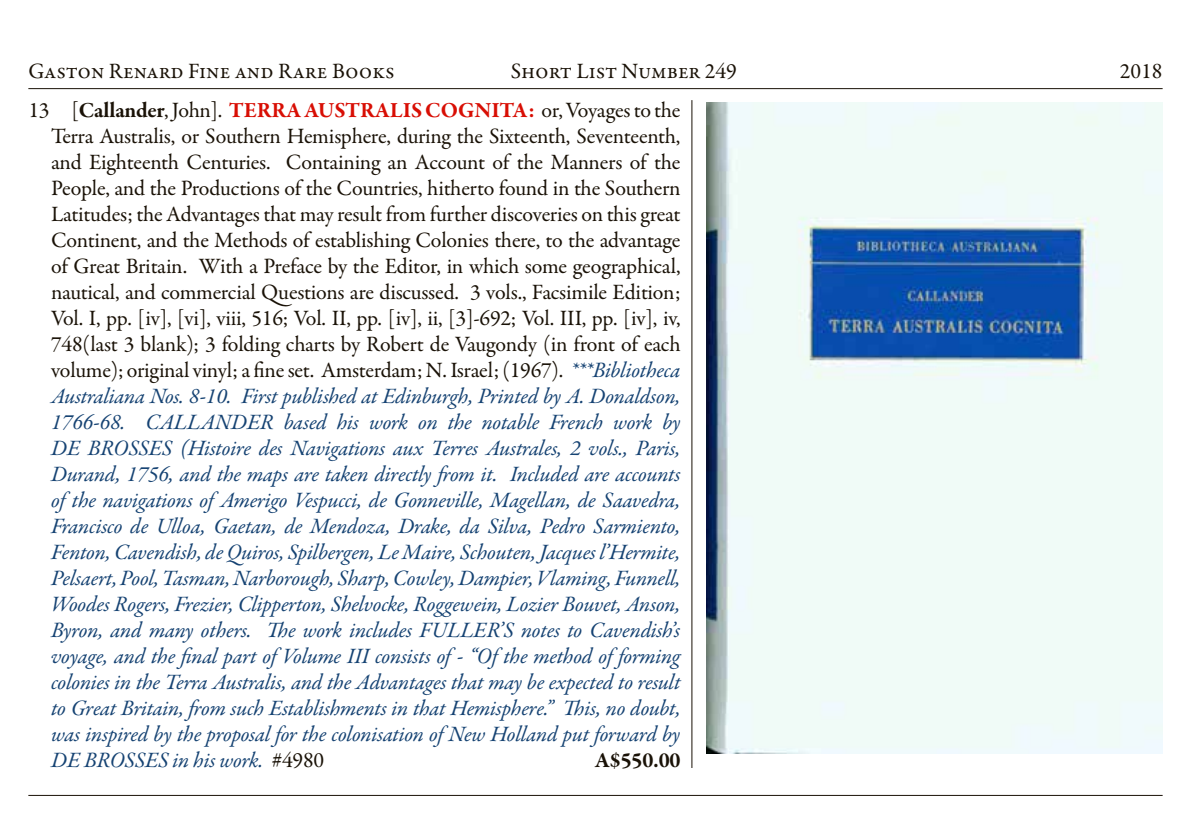
<style>
.page{position:relative;width:1191px;height:840px;background:#fff}
.page>*{position:absolute;margin:0;border:0;box-sizing:border-box;transform-origin:0 0}
.t1{font:italic 22px/26px "Garamond Premr Pro";letter-spacing:-.01em;color:#164373;text-align:justify}
.t2{font:22px "Garamond Premr Pro";color:#1a1207}
.t3{font:700 22px "Garamond Premr Pro";color:#1a1207}
.s1{font-style:normal;color:#1a1207}
.s2{font-weight:700;font-style:normal;color:#1a1207}
.s3{font-weight:700;font-style:normal;color:#d80e04}
</style>
<div class="page">
<hr style="left:28px;top:88px;width:1134px;height:1px;background:#1a1207">
<hr style="left:28px;top:794px;width:1134px;height:1px;background:#1a1207">
<hr style="left:691px;top:100px;width:1px;height:667px;background:#1a1207">
<img style="left:706px;top:103px;width:456px;height:650px">
<p class="t2" style="left:28px;top:57px;width:368px">Gaston Renard Fine and Rare Books</p>
<p class="t2" style="left:511px;top:57px;width:228px">Short List Number 249</p>
<p class="t2" style="left:1119px;top:57px;width:44px">2018</p>
<p class="t1" style="left:51px;top:98px;width:631px;text-indent:-23px"><span class="s1">13 [</span><span class="s2">Callander</span><span class="s1">, John].</span> <span class="s3">TERRA AUSTRALIS COGNITA:</span> <span class="s1">or, Voyages to the Terra Australis, or Southern Hemisphere, during the Sixteenth, Seventeenth, and Eighteenth Centuries. Containing an Account of the Manners of the People, and the Productions of the Countries, hitherto found in the Southern Latitudes; the Advantages that may result from further discoveries on this great Continent, and the Methods of establishing Colonies there, to the advantage of Great Britain. With a Preface by the Editor, in which some geographical, nautical, and commercial Questions are discussed. 3 vols., Facsimile Edition; Vol. I, pp. [iv], [vi], viii, 516; Vol. II, pp. [iv], ii, [3]-692; Vol. III, pp. [iv], iv, 748(last 3 blank); 3 folding charts by Robert de Vaugondy (in front of each volume); original vinyl; a fine set. Amsterdam; N. Israel; (1967).</span> ***Bibliotheca Australiana Nos. 8-10. First published at Edinburgh, Printed by A. Donaldson, 1766-68. CALLANDER based his work on the notable French work by DE BROSSES (Histoire des Navigations aux Terres Australes, 2 vols., Paris, Durand, 1756, and the maps are taken directly from it. Included are accounts of the navigations of Amerigo Vespucci, de Gonneville, Magellan, de Saavedra, Francisco de Ulloa, Gaetan, de Mendoza, Drake, da Silva, Pedro Sarmiento, Fenton, Cavendish, de Quiros, Spilbergen, Le Maire, Schouten, Jacques l’Hermite, Pelsaert, Pool, Tasman, Narborough, Sharp, Cowley, Dampier, Vlaming, Funnell, Woodes Rogers, Frezier, Clipperton, Shelvocke, Roggewein, Lozier Bouvet, Anson, Byron, and many others. The work includes FULLER’S notes to Cavendish’s voyage, and the final part of Volume III consists of - “Of the method of forming colonies in the Terra Australis, and the Advantages that may be expected to result to Great Britain, from such Establishments in that Hemisphere.” This, no doubt, was inspired by the proposal for the colonisation of New Holland put forward by DE BROSSES in his work. <span class="s1">#4980</span></p>
<p class="t3" style="left:595px;top:746px;width:87px">A$550.00</p>
</div>
